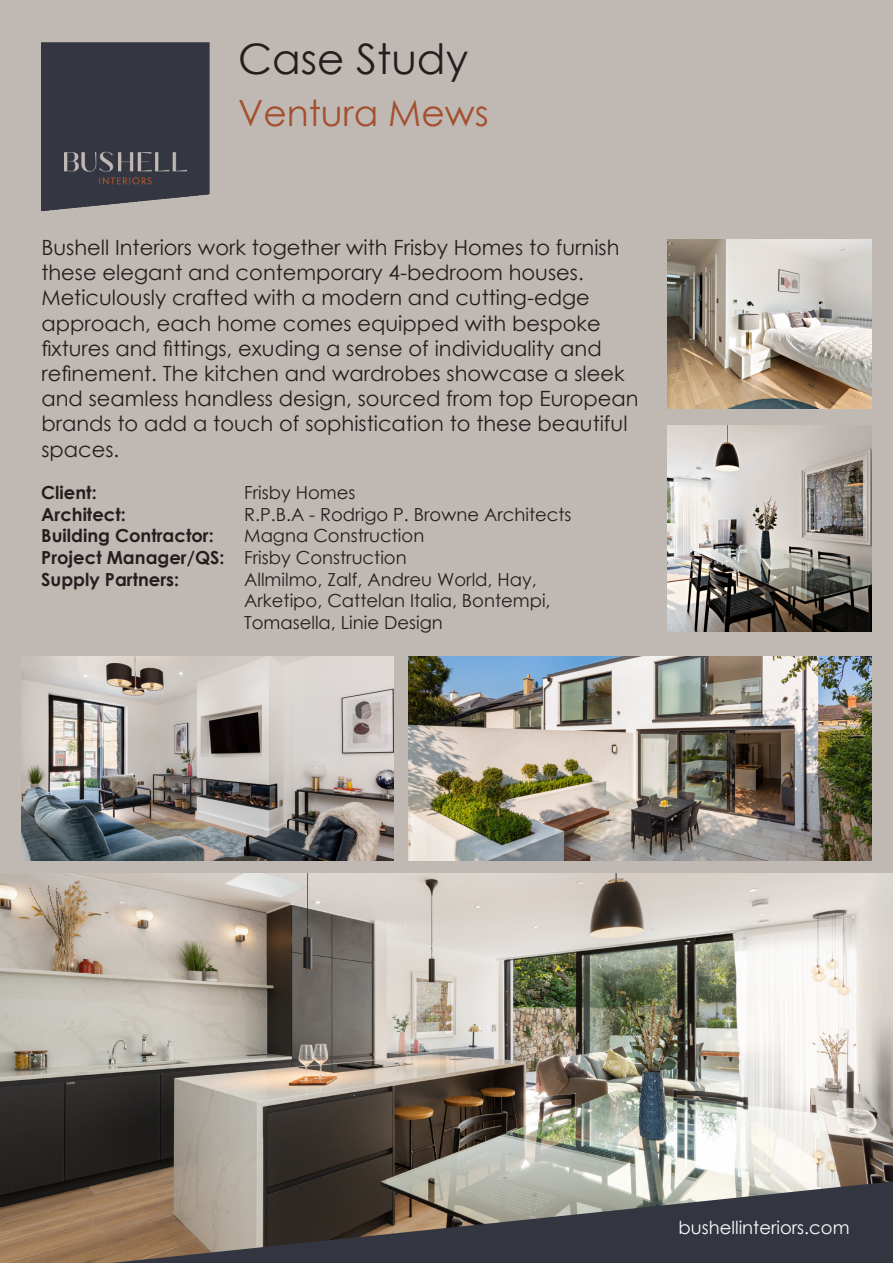
<style>
.page{position:relative;width:893px;height:1263px;background:#fff}
.page>*{position:absolute;margin:0;border:0;box-sizing:border-box;transform-origin:0 0}
.t1{font:42px "Century Gothic";color:#231f20}
.t2{font:36px "Century Gothic";color:#a45030}
.t3{font:21px/25.2px "Century Gothic";color:#231f20}
.t4{font:18px "Century Gothic";color:#231f20}
.t5{font:700 18px "Century Gothic";color:#231f20}
.t6{font:18px "Century Gothic";color:#fcfcfc}
</style>
<div class="page">
<div style="left:0;top:0;width:893px;height:874px;background:#c0b9b3"></div>
<img style="left:41px;top:42px;width:168px;height:169px">
<img style="left:21px;top:656px;width:372px;height:204px">
<img style="left:408px;top:656px;width:464px;height:204px">
<img style="left:668px;top:426px;width:204px;height:205px">
<img style="left:668px;top:239px;width:204px;height:170px">
<img style="left:0;top:874px;width:893px;height:389px">
<svg style="left:111px;top:1181px;width:782px;height:82px;background:#605c5a"></svg>
<p class="t1" style="left:238px;top:30px;width:232px">Case Study</p>
<p class="t2" style="left:238px;top:88px;width:252px">Ventura Mews</p>
<p class="t3" style="left:41px;top:234px;width:580px">Bushell Interiors work together with Frisby Homes to furnish these elegant and contemporary 4-bedroom houses.</p>
<p class="t3" style="left:41px;top:285px;width:550px">Meticulously crafted with a modern and cutting-edge</p>
<p class="t3" style="left:41px;top:310px;width:561px">approach, each home comes equipped with bespoke</p>
<p class="t3" style="left:41px;top:335px;width:599px">fixtures and fittings, exuding a sense of individuality and refinement. The kitchen and wardrobes showcase a sleek and seamless handless design, sourced from top European brands to add a touch of sophistication to these beautiful spaces.</p>
<p class="t5" style="left:41px;top:479px;width:57px">Client:</p>
<p class="t5" style="left:41px;top:501px;width:86px">Architect:</p>
<p class="t5" style="left:41px;top:522px;width:174px">Building Contractor:</p>
<p class="t5" style="left:41px;top:544px;width:185px">Project Manager/QS:</p>
<p class="t5" style="left:41px;top:565px;width:139px">Supply Partners:</p>
<p class="t4" style="left:244px;top:480px;width:113px">Frisby Homes</p>
<p class="t4" style="left:244px;top:502px;width:329px">R.P.B.A - Rodrigo P. Browne Architects</p>
<p class="t4" style="left:244px;top:523px;width:182px">Magna Construction</p>
<p class="t4" style="left:244px;top:545px;width:164px">Frisby Construction</p>
<p class="t4" style="left:244px;top:567px;width:294px">Allmilmo, Zalf, Andreu World, Hay,</p>
<p class="t4" style="left:244px;top:588px;width:308px">Arketipo, Cattelan Italia, Bontempi,</p>
<p class="t4" style="left:244px;top:610px;width:200px">Tomasella, Linie Design</p>
<p class="t6" style="left:679px;top:1215px;width:172px">bushellinteriors.com</p>
</div>
